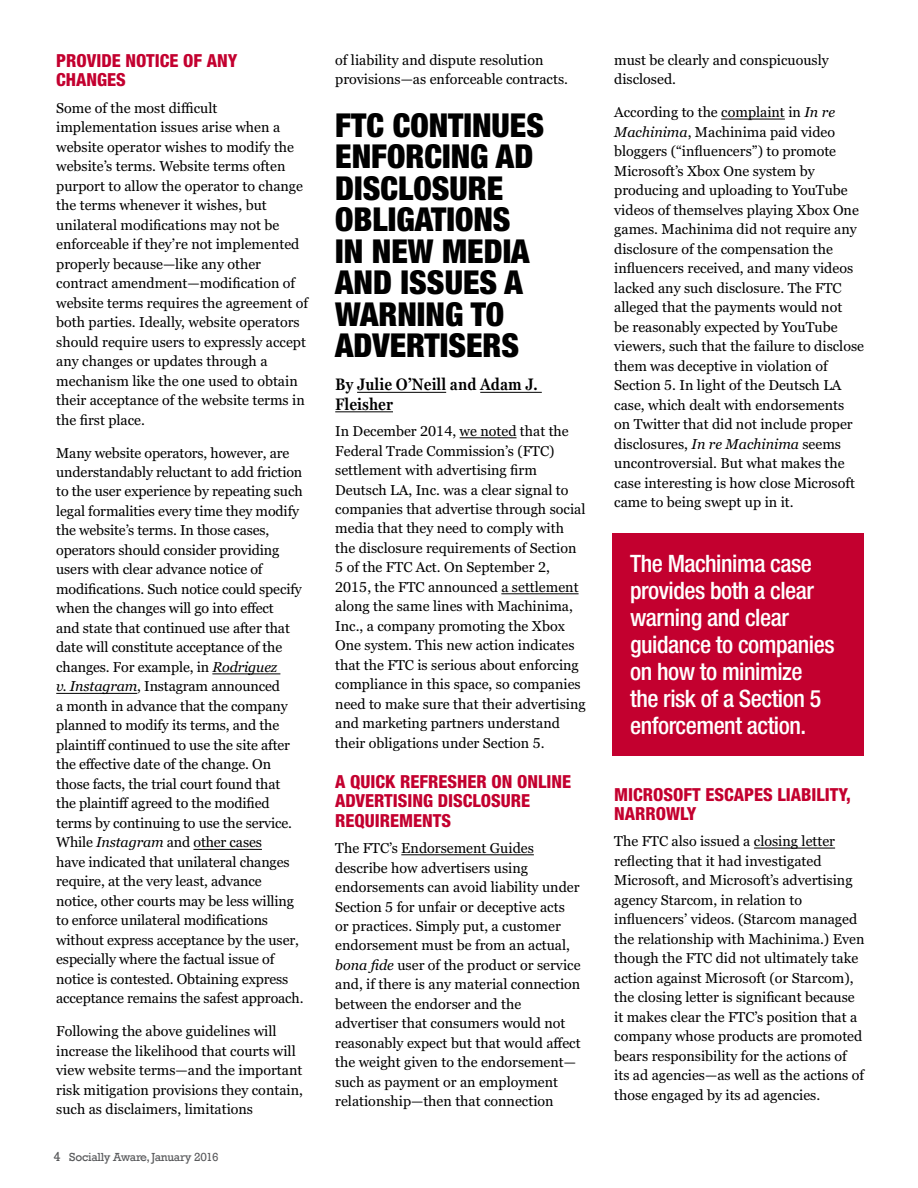
<style>
.page{position:relative;width:918px;height:1188px;background:#fff}
.page>*{position:absolute;margin:0;border:0;box-sizing:border-box;transform-origin:0 0}
.t1{font:900 condensed 33px/31.5px "Helvetica Neue LT Std";color:#000}
.t2{font:500 condensed 24px/27px "Helvetica Neue LT Std";letter-spacing:-.02em;color:#fff}
.t3{font:800 condensed 18px/19.5px "Helvetica Neue LT Std";color:#c3002f}
.t4{font:600 condensed 16.5px/19.5px "Georgia Pro";color:#000}
.t5{font:14.25px/19.5px "Georgia Pro";color:#000}
.t6{font:12px "Rockwell";letter-spacing:-.02em;color:#58595b}
.s1{font-style:italic}
.s2{font-size:13.5px}
</style>
<div class="page">
<hr style="left:212px;top:674px;width:68px;height:1px;background:#000">
<hr style="left:56px;top:693px;width:81px;height:1px;background:#000">
<hr style="left:193px;top:849px;width:69px;height:1px;background:#000">
<hr style="left:357px;top:392px;width:89px;height:1px;background:#000">
<hr style="left:480px;top:392px;width:62px;height:1px;background:#000">
<hr style="left:335px;top:411px;width:58px;height:1px;background:#000">
<hr style="left:460px;top:437px;width:57px;height:1px;background:#000">
<hr style="left:501px;top:593px;width:78px;height:1px;background:#000">
<hr style="left:401px;top:854px;width:133px;height:1px;background:#000">
<hr style="left:721px;top:119px;width:64px;height:1px;background:#000">
<hr style="left:754px;top:848px;width:81px;height:1px;background:#000">
<div style="left:612px;top:533px;width:252px;height:222px;background:#c3002f"></div>
<p class="t3" style="left:56px;top:50px;width:183px">PROVIDE NOTICE OF ANY<br>CHANGES</p>
<p class="t5" style="left:56px;top:98px;width:253px">Some of the most difficult implementation issues arise when a website operator wishes to modify the website’s terms. Website terms often purport to allow the operator to change the terms whenever it wishes, but unilateral modifications may not be enforceable if they’re not implemented properly because—like any other contract amendment—modification of website terms requires the agreement of both parties. Ideally, website operators should require users to expressly accept any changes or updates through a mechanism like the one used to obtain their acceptance of the website terms in the first place.</p>
<p class="t5" style="left:56px;top:443px;width:249px">Many website operators, however, are understandably reluctant to add friction to the user experience by repeating such legal formalities every time they modify the website’s terms. In those cases, operators should consider providing users with clear advance notice of modifications. Such notice could specify when the changes will go into effect<br>and state that continued use after that date will constitute acceptance of the changes. For example, in <span class="s1">Rodriguez<br>v. Instagram</span>, Instagram announced<br>a month in advance that the company planned to modify its terms, and the plaintiff continued to use the site after the effective date of the change. On those facts, the trial court found that the plaintiff agreed to the modified terms by continuing to use the service.<br>While <span class="s1">Instagram</span> and other cases<br>have indicated that unilateral changes require, at the very least, advance notice, other courts may be less willing to enforce unilateral modifications without express acceptance by the user, especially where the factual issue of notice is contested. Obtaining express acceptance remains the safest approach.</p>
<p class="t5" style="left:56px;top:1022px;width:248px">Following the above guidelines will increase the likelihood that courts will view website terms—and the important risk mitigation provisions they contain, such as disclaimers, limitations</p>
<p class="t6" style="left:53px;top:1150px;width:167px"><span class="s2">4</span> Socially Aware, January 2016</p>
<p class="t5" style="left:335px;top:51px;width:234px">of liability and dispute resolution provisions—as enforceable contracts.</p>
<h1 class="t1" style="left:335px;top:109px;width:210px">FTC CONTINUES<br>ENFORCI</h1>
<h1 class="t1" style="left:335px;top:140px;width:200px;text-indent:116px">NG AD<br>DISCLOSURE<br>OBLIGATIONS<br>IN NEW MEDIA<br>AND ISSUES A<br>WAR</h1>
<h1 class="t1" style="left:335px;top:298px;width:186px;text-indent:62px">NING TO<br>ADVERTISERS</h1>
<p class="t4" style="left:335px;top:375px;width:204px">By Julie O’Neill and Adam J.<br>Fleisher</p>
<p class="t5" style="left:335px;top:422px;width:252px">In December 2014, we noted that the Federal Trade Commission’s (FTC) settlement with advertising firm Deutsch LA, Inc. was a clear signal to companies that advertise through social media that they need to comply with the disclosure requirements of Section 5 of the FTC Act. On September 2, 2015, the FTC announced a settlement along the same lines with Machinima, Inc., a company promoting the Xbox One system. This new action indicates that the FTC is serious about enforcing compliance in this space, so companies need to make sure that their advertising and marketing partners understand their obligations under Section 5.</p>
<p class="t3" style="left:335px;top:771px;width:238px">A QUICK REFRESHER ON ONLINE<br>ADVERTISING DISCLOSU</p>
<p class="t3" style="left:511px;top:791px;width:21px">RE</p>
<p class="t3" style="left:335px;top:810px;width:116px">REQUIREMENTS</p>
<p class="t5" style="left:335px;top:839px;width:247px">The FTC’s Endorsement Guides describe how advertisers using endorsements can avoid liability under Section 5 for unfair or deceptive acts or practices. Simply put, a customer endorsement must be from an actual, <span class="s1">bona fide</span> user of the product or service and, if there is any material connection between the endorser and the advertiser that consumers would not reasonably expect but that would affect the weight given to the endorsement— such as payment or an employment relationship—then that connection</p>
<p class="t5" style="left:614px;top:51px;width:216px">must be clearly and conspicuously disclosed.</p>
<p class="t5" style="left:614px;top:103px;width:251px">According to the complaint in <span class="s1">In re Machinima</span>, Machinima paid video bloggers (“influencers”) to promote Microsoft’s Xbox One system by producing and uploading to YouTube videos of themselves playing Xbox One games. Machinima did not require any disclosure of the compensation the influencers received, and many videos lacked any such disclosure. The FTC alleged that the payments would not<br>be reasonably expected by YouTube viewers, such that the failure to disclose them was deceptive in violation of Section 5. In light of the Deutsch LA case, which dealt with endorsements<br>on Twitter that did not include proper disclosures, <span class="s1">In re Machinima</span> seems uncontroversial. But what makes the case interesting is how close Microsoft came to being swept up in it.</p>
<h2 class="t2" style="left:630px;top:550px;width:206px">The Machinima case provides both a clear warning and clear guidance to companies on how to minimize the risk of a Section 5 enforcement action.</h2>
<p class="t3" style="left:614px;top:784px;width:50px">MICROSOF</p>
<p class="t3" style="left:692px;top:784px;width:160px">T ESCAPES LIAB ILITY,</p>
<p class="t3" style="left:614px;top:804px;width:53px">NARROWLY</p>
<p class="t5" style="left:614px;top:832px;width:252px">The FTC also issued a closing letter reflecting that it had investigated Microsoft, and Microsoft’s advertising agency Starcom, in relation to influencers’ videos. (Starcom managed the relationship with Machinima.) Even though the FTC did not ultimately take action against Microsoft (or Starcom), the closing letter is significant because it makes clear the FTC’s position that a company whose products are promoted bears responsibility for the actions of its ad agencies—as well as the actions of those engaged by its ad agencies.</p>
</div>
